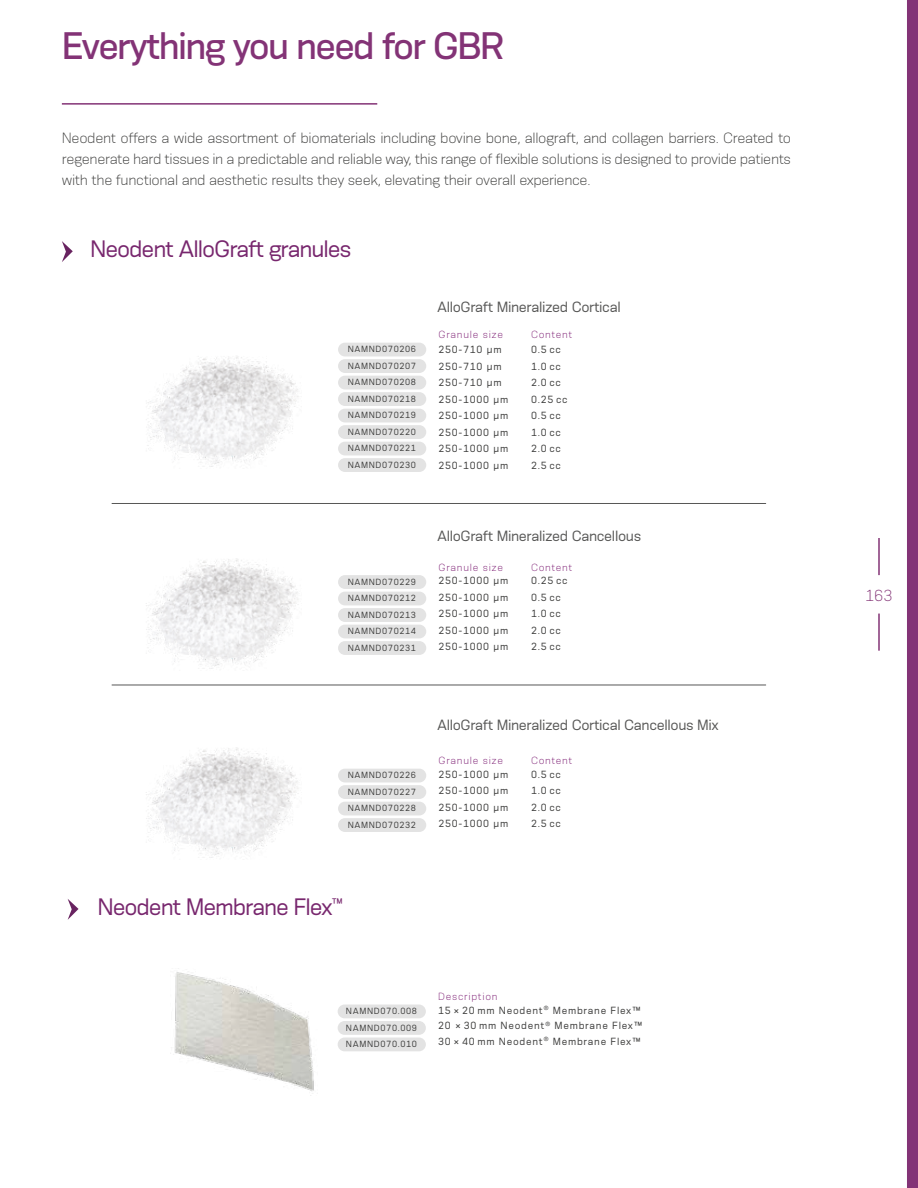
<style>
.page{position:relative;width:918px;height:1188px;background:#fff}
.page>*{position:absolute;margin:0;border:0;box-sizing:border-box;transform-origin:0 0}
.t1{font:500 36px "Konsens";letter-spacing:-.05em;color:#833376}
.t2{font:22.35px "Konsens";letter-spacing:-.05em;color:#78276e}
.t3{font:300 15px "Konsens";color:#833376}
.t4{font:300 13.95px/21px "Konsens";letter-spacing:-.025em;color:#3c3c3b;text-align:justify}
.t5{font:13.95px "Konsens";letter-spacing:-.025em;color:#575756}
.t6{font:9.75px/16.5px "Konsens";letter-spacing:.075em;color:#3c3c3b}
.t7{font:300 9.75px "Konsens";letter-spacing:.075em;color:#79176f}
.t8{font:8.4px/16.5px "Konsens";letter-spacing:.075em;color:#3c3c3b;text-align:justify}
</style>
<div class="page">
<div style="left:907px;top:0;width:11px;height:1188px;background:#833376"></div>
<hr style="left:878px;top:614px;width:2px;height:37px;background:#833376">
<hr style="left:878px;top:538px;width:2px;height:37px;background:#833376">
<div style="left:338px;top:392px;width:88px;height:14px;background:#e3e3e3;border-radius:7px"></div>
<div style="left:338px;top:625px;width:88px;height:13px;background:#e3e3e3;border-radius:7px"></div>
<div style="left:338px;top:409px;width:88px;height:13px;background:#e3e3e3;border-radius:7px"></div>
<div style="left:338px;top:641px;width:88px;height:14px;background:#e3e3e3;border-radius:7px"></div>
<div style="left:338px;top:425px;width:88px;height:14px;background:#e3e3e3;border-radius:7px"></div>
<div style="left:338px;top:442px;width:88px;height:13px;background:#e3e3e3;border-radius:7px"></div>
<div style="left:338px;top:458px;width:88px;height:14px;background:#e3e3e3;border-radius:7px"></div>
<div style="left:338px;top:343px;width:88px;height:13px;background:#e3e3e3;border-radius:7px"></div>
<div style="left:338px;top:575px;width:88px;height:14px;background:#e3e3e3;border-radius:7px"></div>
<div style="left:338px;top:359px;width:88px;height:14px;background:#e3e3e3;border-radius:7px"></div>
<div style="left:338px;top:592px;width:88px;height:13px;background:#e3e3e3;border-radius:7px"></div>
<div style="left:338px;top:376px;width:88px;height:13px;background:#e3e3e3;border-radius:7px"></div>
<div style="left:338px;top:608px;width:88px;height:14px;background:#e3e3e3;border-radius:7px"></div>
<img style="left:147px;top:356px;width:152px;height:111px">
<img style="left:146px;top:558px;width:153px;height:111px">
<hr style="left:112px;top:503px;width:654px;height:1px;background:#575756">
<div style="left:338px;top:818px;width:88px;height:14px;background:#e3e3e3;border-radius:7px"></div>
<div style="left:338px;top:769px;width:88px;height:13px;background:#e3e3e3;border-radius:7px"></div>
<div style="left:338px;top:785px;width:88px;height:14px;background:#e3e3e3;border-radius:7px"></div>
<div style="left:338px;top:802px;width:88px;height:13px;background:#e3e3e3;border-radius:7px"></div>
<img style="left:146px;top:747px;width:153px;height:111px">
<hr style="left:112px;top:685px;width:654px;height:1px;background:#575756">
<svg style="left:62px;top:241px;width:11px;height:21px"></svg>
<div style="left:338px;top:1005px;width:88px;height:13px;background:#e3e3e3;border-radius:7px"></div>
<div style="left:338px;top:1021px;width:88px;height:14px;background:#e3e3e3;border-radius:7px"></div>
<div style="left:338px;top:1038px;width:88px;height:13px;background:#e3e3e3;border-radius:7px"></div>
<svg style="left:68px;top:899px;width:11px;height:21px"></svg>
<img style="left:174px;top:972px;width:140px;height:119px">
<hr style="left:62px;top:103px;width:315px;height:2px;background:#833376">
<h1 class="t1" style="left:62px;top:24px;width:444px">Everything you need for GBR</h1>
<p class="t4" style="left:62px;top:127px;width:731px">Neodent offers a wide assortment of biomaterials including bovine bone, allograft, and collagen barriers. Created to regenerate hard tissues in a predictable and reliable way, this range of flexible solutions is designed to provide patients with the functional and aesthetic results they seek, elevating their overall experience.</p>
<h2 class="t2" style="left:90px;top:235px;width:263px">Neodent AlloGraft granules</h2>
<p class="t8" style="left:348px;top:341px;width:70px">NAMND070206<br>NAMND070207<br>NAMND070208<br>NAMND070218<br>NAMND070219<br>NAMND070220<br>NAMND070221<br>NAMND070230</p>
<h3 class="t5" style="left:437px;top:298px;width:185px">AlloGraft Mineralized Cortical</h3>
<p class="t7" style="left:439px;top:329px;width:66px">Granule size</p>
<p class="t6" style="left:439px;top:341px;width:71px">250-710 μm<br>250-710 μm<br>250-710 μm<br>250-1000 μm<br>250-1000 μm<br>250-1000 μm<br>250-1000 μm<br>250-1000 μm</p>
<p class="t7" style="left:531px;top:329px;width:43px">Content</p>
<p class="t6" style="left:531px;top:341px;width:38px">0.5 cc<br>1.0 cc<br>2.0 cc<br>0.25 cc<br>0.5 cc<br>1.0 cc<br>2.0 cc<br>2.5 cc</p>
<p class="t8" style="left:348px;top:573px;width:70px">NAMND070229<br>NAMND070212<br>NAMND070213<br>NAMND070214<br>NAMND070231</p>
<h3 class="t5" style="left:437px;top:527px;width:206px">AlloGraft Mineralized Cancellous</h3>
<p class="t7" style="left:439px;top:561px;width:66px">Granule size</p>
<p class="t6" style="left:439px;top:572px;width:71px;text-align:justify">250-1000 μm 250-1000 μm 250-1000 μm 250-1000 μm 250-1000 μm</p>
<p class="t7" style="left:531px;top:561px;width:43px">Content</p>
<p class="t6" style="left:531px;top:572px;width:38px">0.25 cc<br>0.5 cc<br>1.0 cc<br>2.0 cc<br>2.5 cc</p>
<p class="t8" style="left:348px;top:767px;width:70px">NAMND070226<br>NAMND070227<br>NAMND070228<br>NAMND070232</p>
<h3 class="t5" style="left:437px;top:716px;width:283px">AlloGraft Mineralized Cortical Cancellous Mix</h3>
<p class="t7" style="left:439px;top:755px;width:66px">Granule size</p>
<p class="t7" style="left:531px;top:755px;width:43px">Content</p>
<p class="t6" style="left:439px;top:766px;width:71px;text-align:justify">250-1000 μm 250-1000 μm 250-1000 μm 250-1000 μm</p>
<p class="t6" style="left:531px;top:766px;width:31px;text-align:justify">0.5 cc 1.0 cc 2.0 cc 2.5 cc</p>
<h2 class="t2" style="left:97px;top:893px;width:247px">Neodent Membrane Flex<sup>™</sup></h2>
<p class="t8" style="left:346px;top:1003px;width:73px">NAMND070.008<br>NAMND070.009<br>NAMND070.010</p>
<p class="t7" style="left:438px;top:991px;width:61px">Description</p>
<p class="t6" style="left:438px;top:1002px;width:206px;line-height:15.5px">15 × 20 mm Neodent<sup>®</sup> Membrane Flex™<br>20 × 30 mm Neodent<sup>®</sup> Membrane Flex™<br>30 × 40 mm Neodent<sup>®</sup> Membrane Flex™</p>
<h3 class="t3" style="left:865px;top:586px;width:29px">163</h3>
</div>
